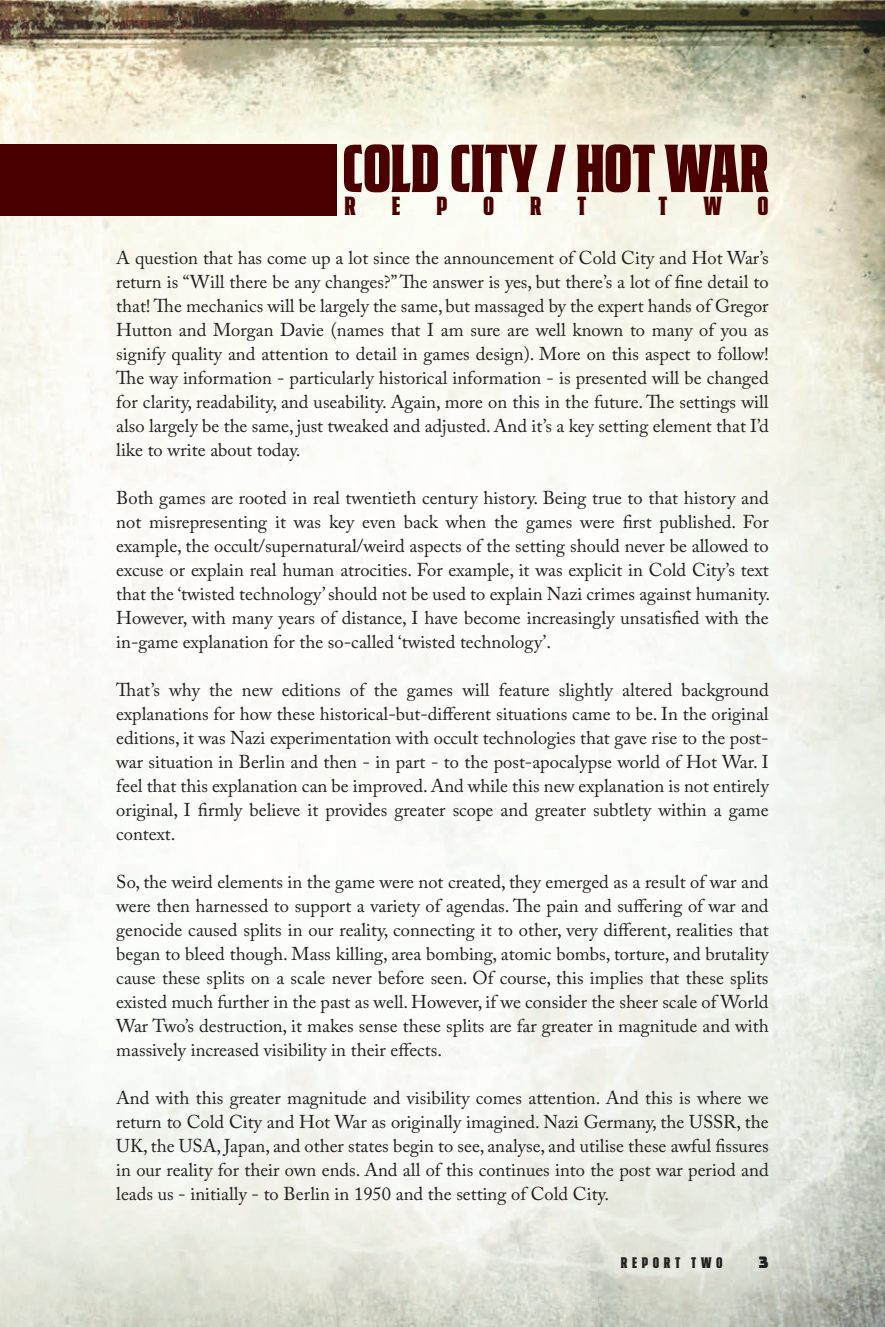
<style>
.page{position:relative;width:885px;height:1327px;background:#fff}
.page>*{position:absolute;margin:0;border:0;box-sizing:border-box;transform-origin:0 0}
.t1{font:extra-condensed 62px "Guildhall";letter-spacing:-.005em;color:#4b0000}
.t2{font:extra-condensed 24px "Guildhall";color:#4b0000}
.t3{font:18.4px/24px "Adobe Caslon Pro";color:#231f20;text-align:justify}
.t4{font:16px "Bungee";color:#231f20}
.t5{font:extra-condensed 14px "Guildhall";letter-spacing:.33em;color:#231f20}
</style>
<div class="page">
<img style="left:0;top:0;width:884px;height:1327px">
<div style="left:0;top:144px;width:336px;height:72px;background:#4b0000"></div>
<p class="t1" style="left:342px;top:130px;width:428px">COLD CITY / HOT WAR</p>
<p class="t2" style="left:344px;top:191px;width:13px">R</p>
<p class="t2" style="left:392px;top:191px;width:10px">E</p>
<p class="t2" style="left:436px;top:191px;width:13px">P</p>
<p class="t2" style="left:483px;top:191px;width:13px">O</p>
<p class="t2" style="left:530px;top:191px;width:13px">R</p>
<p class="t2" style="left:577px;top:191px;width:10px">T</p>
<p class="t2" style="left:658px;top:191px;width:10px">T</p>
<p class="t2" style="left:703px;top:191px;width:19px">W</p>
<p class="t2" style="left:757px;top:191px;width:13px">O</p>
<p class="t3" style="left:116px;top:246px;width:654px">A question that has come up a lot since the announcement of Cold City and Hot War’s return is “Will there be any changes?” The answer is yes, but there’s a lot of fine detail to that! The mechanics will be largely the same, but massaged by the expert hands of Gregor Hutton and Morgan Davie (names that I am sure are well known to many of you as signify quality and attention to detail in games design). More on this aspect to follow!<br>The way information - particularly historical information - is presented will be changed for clarity, readability, and useability. Again, more on this in the future. The settings will also largely be the same, just tweaked and adjusted. And it’s a key setting element that I’d like to write about today.</p>
<p class="t3" style="left:116px;top:486px;width:655px">Both games are rooted in real twentieth century history. Being true to that history and not misrepresenting it was key even back when the games were first published. For example, the occult/supernatural/weird aspects of the setting should never be allowed to excuse or explain real human atrocities. For example, it was explicit in Cold City’s text that the ‘twisted technology’ should not be used to explain Nazi crimes against humanity.<br>However, with many years of distance, I have become increasingly unsatisfied with the in-game explanation for the so-called ‘twisted technology’.</p>
<p class="t3" style="left:116px;top:678px;width:654px">That’s why the new editions of the games will feature slightly altered background explanations for how these historical-but-different situations came to be. In the original editions, it was Nazi experimentation with occult technologies that gave rise to the post&shy;war situation in Berlin and then - in part - to the post-apocalypse world of Hot War. I feel that this explanation can be improved. And while this new explanation is not entirely original, I firmly believe it provides greater scope and greater subtlety within a game context.</p>
<p class="t3" style="left:116px;top:870px;width:654px">So, the weird elements in the game were not created, they emerged as a result of war and were then harnessed to support a variety of agendas. The pain and suffering of war and genocide caused splits in our reality, connecting it to other, very different, realities that began to bleed though. Mass killing, area bombing, atomic bombs, torture, and brutality cause these splits on a scale never before seen. Of course, this implies that these splits existed much further in the past as well. However, if we consider the sheer scale of World War Two’s destruction, it makes sense these splits are far greater in magnitude and with massively increased visibility in their effects.</p>
<p class="t3" style="left:116px;top:1086px;width:653px">And with this greater magnitude and visibility comes attention. And this is where we return to Cold City and Hot War as originally imagined. Nazi Germany, the USSR, the UK, the USA, Japan, and other states begin to see, analyse, and utilise these awful fissures in our reality for their own ends. And all of this continues into the post war period and leads us - initially - to Berlin in 1950 and the setting of Cold City.</p>
<p class="t5" style="left:620px;top:1253px;width:103px">REPORT TWO</p>
<p class="t4" style="left:758px;top:1253px;width:12px">3</p>
</div>
